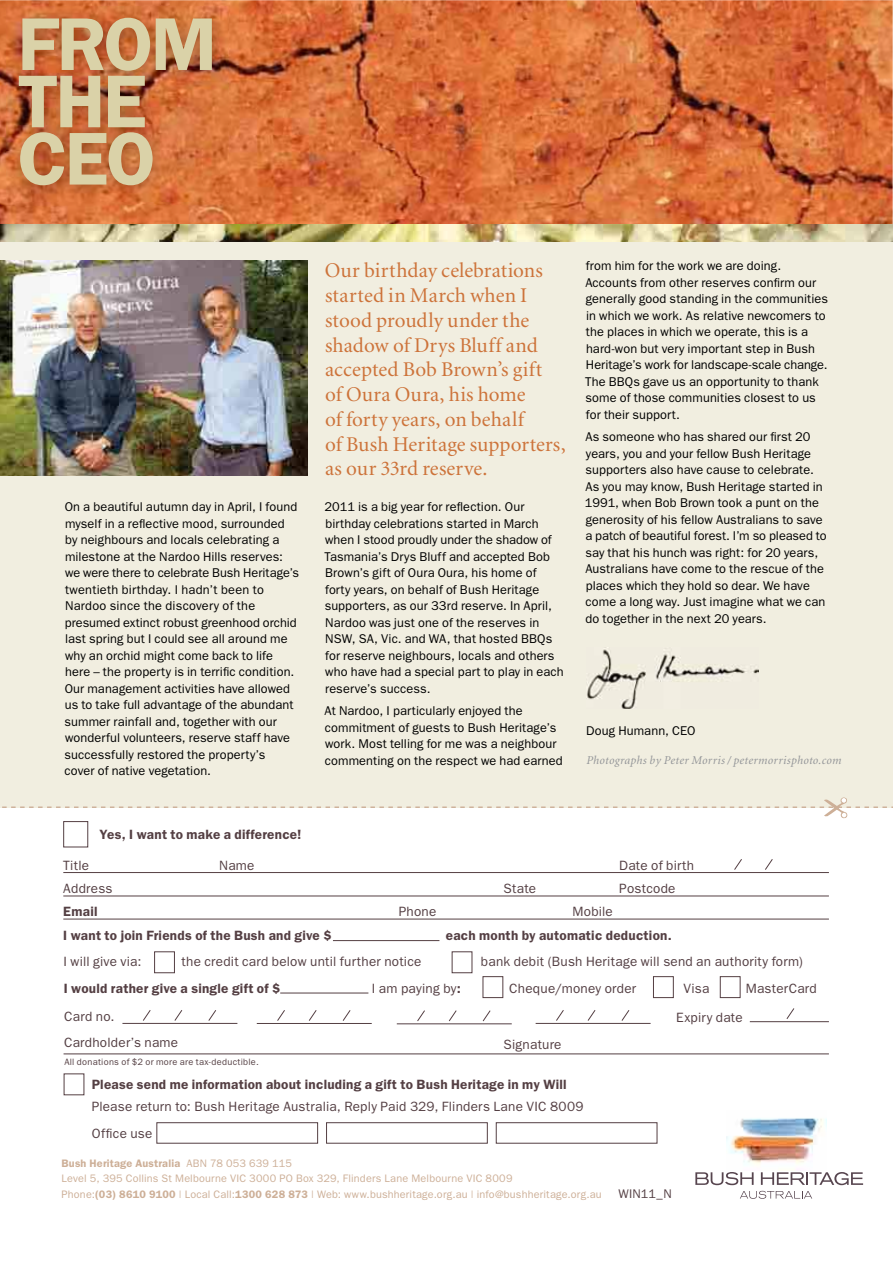
<style>
.page{position:relative;width:893px;height:1263px;background:#fff}
.page>*{position:absolute;margin:0;border:0;box-sizing:border-box;transform-origin:0 0}
.t1{font:600 75.15px/57.3px "Franklin Gothic";letter-spacing:-.03em;color:#dad2a8}
.t2{font:21px/24.8px "Minion";letter-spacing:.005em;color:#cd733a}
.t3{font:13.5px/23.4px "Franklin Gothic";letter-spacing:.02em;color:#543f43}
.t4{font:600 13.5px "Franklin Gothic";letter-spacing:.02em;color:#543f43}
.t5{font:12.75px/16.5px "Franklin Gothic";letter-spacing:.01em;color:#000}
.t6{font:12.6px "Franklin Gothic";letter-spacing:.015em;color:#543f43}
.t7{font:italic 12px "Minion";letter-spacing:.025em;color:#939598}
.t8{font:10.8px/15.6px "Franklin Gothic";letter-spacing:.02em;color:#cdaf97}
.t9{font:9.3px "Franklin Gothic";letter-spacing:.03em;color:#543f43}
.s1{font-weight:600}
</style>
<div class="page">
<div style="left:0;top:233px;width:893px;height:575px;background:#f1eee0"></div>
<img style="left:0;top:0;width:893px;height:224px">
<img style="left:0;top:224px;width:893px;height:17px">
<img style="left:0;top:261px;width:307px;height:214px">
<img style="left:7px;top:6px;width:221px;height:195px">
<img style="left:587px;top:648px;width:171px;height:61px">
<svg style="left:695px;top:1172px;width:58px;height:13px"></svg>
<svg style="left:761px;top:1172px;width:102px;height:13px"></svg>
<svg style="left:740px;top:1191px;width:72px;height:8px"></svg>
<img style="left:726px;top:1118px;width:101px;height:47px">
<svg style="left:2px;top:797px;width:891px;height:22px"></svg>
<div style="left:63px;top:821px;width:25px;height:26px;border:1px solid #543f43"></div>
<hr style="left:63px;top:872px;width:766px;height:1px;background:#543f43">
<hr style="left:63px;top:896px;width:766px;height:1px;background:#543f43">
<hr style="left:63px;top:919px;width:766px;height:1px;background:#543f43">
<svg style="left:734px;top:859px;width:8px;height:11px"></svg>
<svg style="left:765px;top:859px;width:8px;height:11px"></svg>
<hr style="left:333px;top:940px;width:106px;height:1px;background:#543f43">
<div style="left:154px;top:951px;width:21px;height:22px;border:1px solid #543f43"></div>
<div style="left:452px;top:951px;width:20px;height:22px;border:1px solid #543f43"></div>
<hr style="left:280px;top:993px;width:88px;height:1px;background:#543f43">
<div style="left:483px;top:976px;width:20px;height:22px;border:1px solid #543f43"></div>
<div style="left:653px;top:976px;width:21px;height:22px;border:1px solid #543f43"></div>
<div style="left:720px;top:976px;width:20px;height:22px;border:1px solid #543f43"></div>
<hr style="left:122px;top:1023px;width:115px;height:1px;background:#543f43">
<svg style="left:143px;top:1010px;width:8px;height:11px"></svg>
<svg style="left:174px;top:1010px;width:9px;height:11px"></svg>
<svg style="left:208px;top:1010px;width:8px;height:11px"></svg>
<hr style="left:750px;top:1021px;width:79px;height:1px;background:#543f43">
<svg style="left:786px;top:1008px;width:9px;height:11px"></svg>
<svg style="left:156px;top:1122px;width:502px;height:22px"></svg>
<hr style="left:64px;top:1054px;width:765px;height:1px;background:#543f43">
<hr style="left:257px;top:1023px;width:115px;height:1px;background:#543f43">
<svg style="left:277px;top:1010px;width:8px;height:11px"></svg>
<svg style="left:308px;top:1010px;width:9px;height:11px"></svg>
<svg style="left:342px;top:1010px;width:9px;height:11px"></svg>
<hr style="left:397px;top:1024px;width:115px;height:1px;background:#543f43">
<svg style="left:417px;top:1010px;width:8px;height:12px"></svg>
<svg style="left:449px;top:1010px;width:8px;height:12px"></svg>
<svg style="left:482px;top:1010px;width:9px;height:12px"></svg>
<hr style="left:536px;top:1023px;width:114px;height:1px;background:#543f43">
<svg style="left:556px;top:1010px;width:8px;height:11px"></svg>
<svg style="left:587px;top:1010px;width:9px;height:11px"></svg>
<svg style="left:621px;top:1010px;width:9px;height:11px"></svg>
<h1 class="t1" style="left:18px;top:22px;width:201px">FROM<br>THE<br>CEO</h1>
<p class="t5" style="left:65px;top:500px;width:236px">On a beautiful autumn day in April, I found myself in a reflective mood, surrounded by neighbours and locals celebrating a milestone at the Nardoo Hills reserves: we were there to celebrate Bush Heritage’s twentieth birthday. I hadn’t been to Nardoo since the discovery of the presumed extinct robust greenhood orchid last spring but I could see all around me why an orchid might come back to life here – the property is in terrific condition.<br>Our management activities have allowed us to take full advantage of the abundant summer rainfall and, together with our wonderful volunteers, reserve staff have successfully restored the property’s<br>cover of native vegetation.</p>
<p class="t4" style="left:100px;top:829px;width:203px">Yes, I want to make a difference!</p>
<p class="t3" style="left:63px;top:855px;width:51px">Title<br>Address</p>
<p class="t4" style="left:63px;top:907px;width:36px">Email</p>
<p class="t3" style="left:219px;top:855px;width:37px">Name</p>
<h2 class="t2" style="left:325px;top:260px;width:242px">Our birthday celebrations started in March when I stood proudly under the shadow of Drys Bluff and accepted Bob Brown’s gift<br>of Oura Oura, his home<br>of forty years, on behalf<br>of Bush Heritage supporters, as our 33rd reserve.</h2>
<p class="t5" style="left:324px;top:500px;width:241px">2011 is a big year for reflection. Our birthday celebrations started in March when I stood proudly under the shadow of Tasmania’s Drys Bluff and accepted Bob Brown’s gift of Oura Oura, his home of forty years, on behalf of Bush Heritage supporters, as our 33rd reserve. In April, Nardoo was just one of the reserves in NSW, SA, Vic. and WA, that hosted BBQs for reserve neighbours, locals and others who have had a special part to play in each reserve’s success.</p>
<p class="t5" style="left:325px;top:704px;width:240px">At Nardoo, I particularly enjoyed the commitment of guests to Bush Heritage’s work. Most telling for me was a neighbour commenting on the respect we had earned</p>
<p class="t5" style="left:585px;top:259px;width:244px">from him for the work we are doing.<br>Accounts from other reserves confirm our generally good standing in the communities in which we work. As relative newcomers to the places in which we operate, this is a hard-won but very important step in Bush Heritage’s work for landscape-scale change.<br>The BBQs gave us an opportunity to thank some of those communities closest to us for their support.</p>
<p class="t5" style="left:585px;top:430px;width:243px">As someone who has shared our first 20 years, you and your fellow Bush Heritage supporters also have cause to celebrate.<br>As you may know, Bush Heritage started in 1991, when Bob Brown took a punt on the generosity of his fellow Australians to save a patch of beautiful forest. I’m so pleased to say that his hunch was right: for 20 years, Australians have come to the rescue of the places which they hold so dear. We have come a long way. Just imagine what we can do together in the next 20 years.</p>
<p class="t5" style="left:586px;top:724px;width:111px">Doug Humann, CEO</p>
<p class="t7" style="left:586px;top:755px;width:256px">Photographs by Peter Morris / petermorrisphoto.com</p>
<p class="t3" style="left:399px;top:901px;width:39px">Phone</p>
<p class="t3" style="left:503px;top:878px;width:34px">State</p>
<p class="t3" style="left:619px;top:855px;width:76px">Date of birth<br>Postcode</p>
<p class="t3" style="left:572px;top:901px;width:42px">Mobile</p>
<p class="t4" style="left:63px;top:931px;width:270px">I want to join Friends of the Bush and give $</p>
<p class="t4" style="left:446px;top:931px;width:227px">each month by automatic deduction.</p>
<p class="t3" style="left:64px;top:951px;width:79px">I will give via:</p>
<p class="t3" style="left:181px;top:951px;width:241px">the credit card below until further notice</p>
<p class="t3" style="left:481px;top:951px;width:323px">bank debit (Bush Heritage will send an authority form)</p>
<p class="t4" style="left:64px;top:984px;width:218px">I would rather give a single gift of $</p>
<p class="t3" style="left:372px;top:978px;width:91px">I am paying by<span class="s1">:</span></p>
<p class="t3" style="left:509px;top:978px;width:128px">Cheque/money order</p>
<p class="t3" style="left:683px;top:978px;width:27px">Visa</p>
<p class="t3" style="left:746px;top:978px;width:73px">MasterCard</p>
<p class="t3" style="left:64px;top:1006px;width:52px">Card no.</p>
<p class="t3" style="left:676px;top:1007px;width:68px">Expiry date</p>
<p class="t3" style="left:64px;top:1032px;width:116px">Cardholder’s name</p>
<p class="t9" style="left:64px;top:1059px;width:196px">All donations of $2 or more are tax-deductible.</p>
<p class="t3" style="left:92px;top:1096px;width:493px">Please return to: Bush Heritage Australia, Reply Paid 329, Flinders Lane VIC 8009</p>
<p class="t3" style="left:503px;top:1034px;width:59px">Signature</p>
<p class="t4" style="left:92px;top:1079px;width:477px">Please send me information about including a gift to Bush Heritage in my Will</p>
<p class="t3" style="left:92px;top:1123px;width:62px">Office use</p>
<p class="t8" style="left:62px;top:1156px;width:541px"><span class="s1">Bush Heritage Australia</span> ABN 78 053 639 115<br>Level 5, 395 Collins St Melbourne VIC 3000 PO Box 329, Flinders Lane Melbourne VIC 8009<br>Phone:<span class="s1">(03) 8610 9100</span> | Local Call:<span class="s1">1300 628 873</span> | Web: www.bushheritage.org.au | info@bushheritage.org.au</p>
<p class="t6" style="left:618px;top:1189px;width:55px">WIN11_N</p>
</div>
